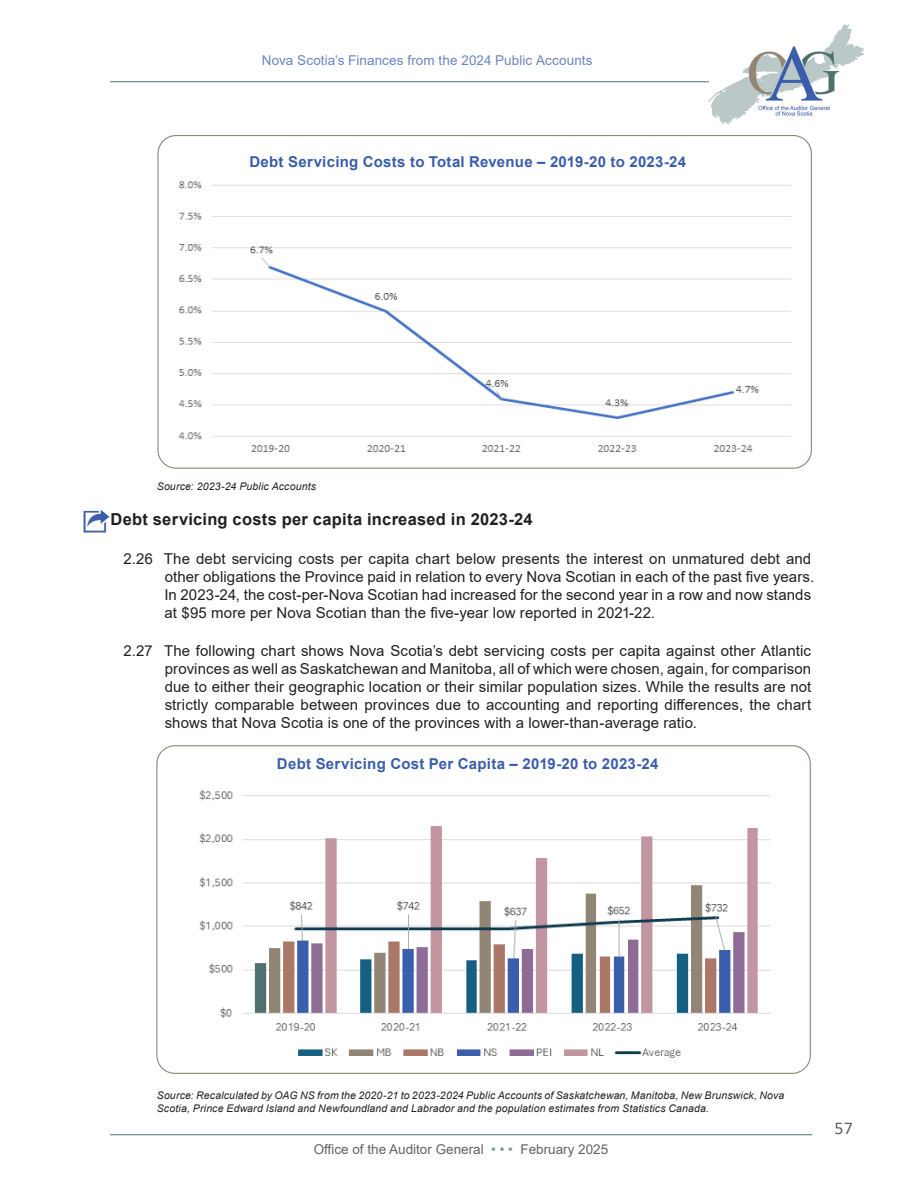
<style>
.page{position:relative;width:918px;height:1188px;background:#fff}
.page>*{position:absolute;margin:0;border:0;box-sizing:border-box;transform-origin:0 0}
.t1{font:18px "Calibri";color:#636366}
.Statement_Heading{font:700 16.5px "Arial";letter-spacing:.015em;color:#231f20}
.A-Body_Text_Chapter_2{font:15px/18px "Arial";letter-spacing:.01em;color:#231f20}
.Chart_Title{font:700 15px "Arial";letter-spacing:.02em;color:#3a5dab}
.t2{font:13.5px "Arial";letter-spacing:.01em;color:#6b86c0}
.t3{font:13.5px "Arial";color:#636366}
.Source{font:italic 10.5px/12.6px "Arial";letter-spacing:.015em;color:#231f20}
.s1{color:#7b9592}
</style>
<div class="page">
<img style="left:709px;top:24px;width:155px;height:101px">
<hr style="left:110px;top:81px;width:599px;height:1px;background:#4f726e">
<hr style="left:110px;top:1134px;width:702px;height:1px;background:#4f726e">
<img style="left:178px;top:181px;width:613px;height:271px">
<img style="left:199px;top:789px;width:572px;height:269px">
<img style="left:83px;top:509px;width:27px;height:24px">
<p class="t2" style="left:262px;top:51px;width:332px">Nova Scotia’s Finances from the 2024 Public Accounts</p>
<p class="Chart_Title" style="left:249px;top:151px;width:438px">Debt Servicing Costs to Total Revenue – 2019-20 to 2023-24</p>
<p class="Source" style="left:157px;top:480px;width:161px">Source: 2023-24 Public Accounts</p>
<p class="Statement_Heading" style="left:111px;top:508px;width:424px">Debt servicing costs per capita increased in 2023-24</p>
<p class="A-Body_Text_Chapter_2" style="left:164px;top:549px;width:651px;text-indent:-41px">2.26 The debt servicing costs per capita chart below presents the interest on unmatured debt and other obligations the Province paid in relation to every Nova Scotian in each of the past five years.<br>In 2023-24, the cost-per-Nova Scotian had increased for the second year in a row and now stands at $95 more per Nova Scotian than the five-year low reported in 2021-22.</p>
<p class="A-Body_Text_Chapter_2" style="left:165px;top:641px;width:648px;text-align:justify;text-indent:-41px">2.27 The following chart shows Nova Scotia’s debt servicing costs per capita against other Atlantic provinces as well as Saskatchewan and Manitoba, all of which were chosen, again, for comparison due to either their geographic location or their similar population sizes. While the results are not strictly comparable between provinces due to accounting and reporting differences, the chart shows that Nova Scotia is one of the provinces with a lower-than-average ratio.</p>
<p class="Chart_Title" style="left:277px;top:753px;width:383px">Debt Servicing Cost Per Capita – 2019-20 to 2023-24</p>
<p class="Source" style="left:157px;top:1090px;width:629px">Source: Recalculated by OAG NS from the 2020-21 to 2023-2024 Public Accounts of Saskatchewan, Manitoba, New Brunswick, Nova<br>Scotia, Prince Edward Island and Newfoundland and Labrador and the population estimates from Statistics Canada.</p>
<p class="t3" style="left:314px;top:1140px;width:296px">Office of the Auditor General <span class="s1">• • •</span> February 2025</p>
<p class="t1" style="left:835px;top:1116px;width:20px">57</p>
</div>
